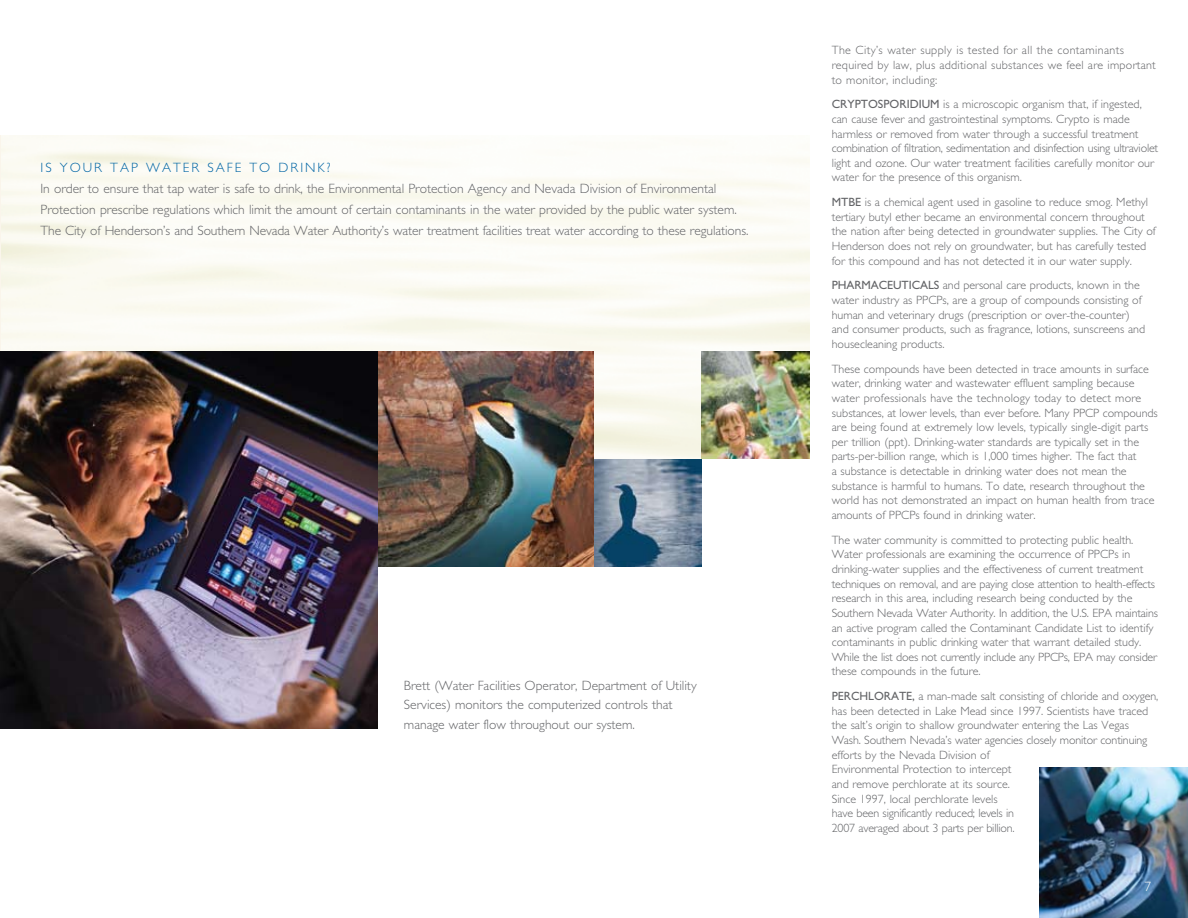
<style>
.page{position:relative;width:1188px;height:918px;background:#fff}
.page>*{position:absolute;margin:0;border:0;box-sizing:border-box;transform-origin:0 0}
.t1{font:300 13.5px/19.5px "Gill Sans";color:#636467}
.t2{font:300 13.5px "Gill Sans";letter-spacing:.15em;color:#0065a4}
.t3{font:300 13.5px "Gill Sans";color:#fff}
.t4{font:300 12px/14.7px "Gill Sans";color:#636467}
.t5{font:300 12px/14.7px "Gill Sans";letter-spacing:.02em;color:#636467}
.s1{font-weight:400}
</style>
<div class="page">
<img style="left:1040px;top:767px;width:148px;height:151px">
<img style="left:1px;top:135px;width:809px;height:323px">
<img style="left:702px;top:351px;width:108px;height:108px">
<img style="left:594px;top:459px;width:108px;height:108px">
<img style="left:378px;top:351px;width:216px;height:216px">
<img style="left:0;top:351px;width:378px;height:378px">
<p class="t2" style="left:41px;top:160px;width:292px">IS YOUR TAP WATER SAFE TO DRINK?</p>
<p class="t1" style="left:41px;top:178px;width:708px;line-height:21px">In order to ensure that tap water is safe to drink, the Environmental Protection Agency and Nevada Division of Environmental<br>Protection prescribe regulations which limit the amount of certain contaminants in the water provided by the public water system.<br>The City of Henderson’s and Southern Nevada Water Authority’s water treatment facilities treat water according to these regulations.</p>
<p class="t1" style="left:404px;top:676px;width:294px">Brett (Water Facilities Operator, Department of Utility<br>Services) monitors the computerized controls that manage water flow throughout our system.</p>
<p class="t5" style="left:832px;top:43px;width:326px">The City’s water supply is tested for all the contaminants required by law, plus additional substances we feel are important to monitor, including:</p>
<p class="t4" style="left:832px;top:97px;width:328px"><span class="s1">CRYPTOSPORIDIUM</span> is a microscopic organism that, if ingested, can cause fever and gastrointestinal symptoms. Crypto is made harmless or removed from water through a successful treatment combination of filtration, sedimentation and disinfection using ultraviolet light and ozone. Our water treatment facilities carefully monitor our water for the presence of this organism.</p>
<p class="t4" style="left:832px;top:195px;width:325px"><span class="s1">MTBE</span> is a chemical agent used in gasoline to reduce smog. Methyl tertiary butyl ether became an environmental concern throughout the nation after being detected in groundwater supplies. The City of Henderson does not rely on groundwater, but has carefully tested for this compound and has not detected it in our water supply.</p>
<p class="t4" style="left:832px;top:278px;width:315px"><span class="s1">PHARMACEUTICALS</span> and personal care products, known in the water industry as PPCPs, are a group of compounds consisting of human and veterinary drugs (prescription or over-the-counter) and consumer products, such as fragrance, lotions, sunscreens and housecleaning products.</p>
<p class="t4" style="left:832px;top:361px;width:328px">These compounds have been detected in trace amounts in surface water, drinking water and wastewater effluent sampling because water professionals have the technology today to detect more substances, at lower levels, than ever before. Many PPCP compounds are being found at extremely low levels, typically single-digit parts per trillion (ppt). Drinking-water standards are typically set in the parts-per-billion range, which is 1,000 times higher. The fact that<br>a substance is detectable in drinking water does not mean the substance is harmful to humans. To date, research throughout the world has not demonstrated an impact on human health from trace amounts of PPCPs found in drinking water.</p>
<p class="t4" style="left:832px;top:532px;width:328px">The water community is committed to protecting public health.<br>Water professionals are examining the occurrence of PPCPs in drinking-water supplies and the effectiveness of current treatment techniques on removal, and are paying close attention to health-effects research in this area, including research being conducted by the Southern Nevada Water Authority. In addition, the U.S. EPA maintains an active program called the Contaminant Candidate List to identify contaminants in public drinking water that warrant detailed study.<br>While the list does not currently include any PPCPs, EPA may consider these compounds in the future.</p>
<p class="t4" style="left:832px;top:689px;width:328px"><span class="s1">PERCHLORATE,</span> a man-made salt consisting of chloride and oxygen, has been detected in Lake Mead since 1997. Scientists have traced the salt’s origin to shallow groundwater entering the Las Vegas Wash. Southern Nevada’s water agencies closely monitor continuing efforts by the Nevada Division of<br>Environmental Protection to intercept<br>and remove perchlorate at its source.<br>Since 1997, local perchlorate levels<br>have been significantly reduced; levels in<br>2007 averaged about 3 parts per billion.</p>
<p class="t3" style="left:1145px;top:879px;width:8px">7</p>
</div>
